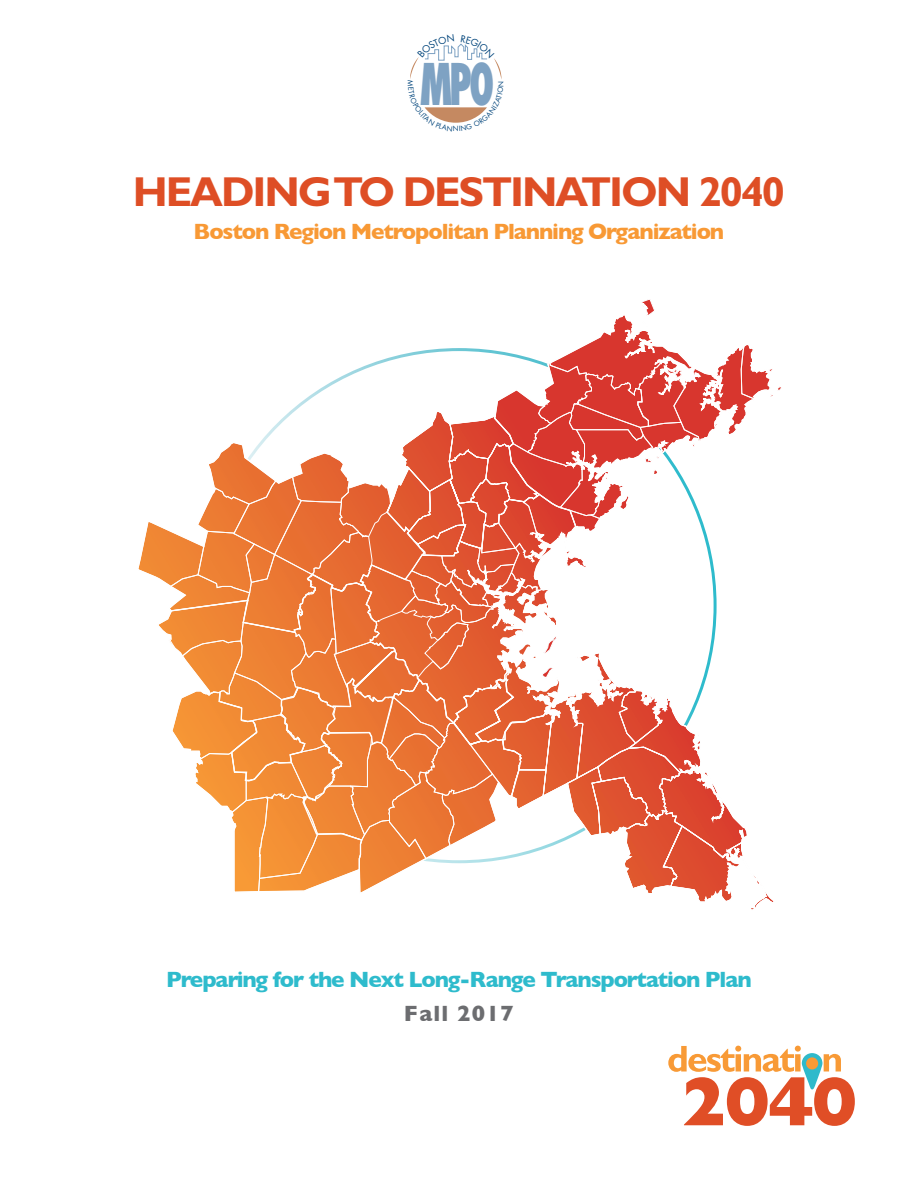
<style>
.page{position:relative;width:918px;height:1188px;background:#fff}
.page>*{position:absolute;margin:0;border:0;box-sizing:border-box;transform-origin:0 0}
.t1{font:800 69.6px "Gill Sans Std";color:#e04e26}
.t2{font:800 condensed 55.8px "Futura Std";color:#7ea2c3;scale:.7 1}
.t3{font:700 42px "Gill Sans Std";letter-spacing:-.05em;color:#de4e25}
.Subtitle{font:700 22.5px "Gill Sans";letter-spacing:-.05em;color:#2ebbcc}
.Subtitle-2{font:700 22.5px "Gill Sans";letter-spacing:-.05em;color:#f89935}
.Subtitle-3{font:700 22.5px "Gill Sans";letter-spacing:.05em;color:#6c6d70}
.t4{font:6.9px "Futura Std";color:#00447b}
</style>
<div class="page">
<svg style="left:138px;top:299px;width:643px;height:611px"></svg>
<svg style="left:668px;top:1046px;width:173px;height:43px"></svg>
<svg style="left:410px;top:43px;width:92px;height:80px"></svg>
<p class="t2" style="left:420px;top:49px;width:108px">MPO</p>
<p class="t4" style="left:415px;top:80px;width:8px;rotate:90deg">M</p>
<p class="t4" style="left:453px;top:125px;width:7px">N</p>
<p class="t3" style="left:133px;top:167px;width:654px">HEADING TO DESTINATION 2040</p>
<p class="Subtitle-2" style="left:194px;top:214px;width:532px">Boston Region Metropolitan Planning Organization</p>
<p class="Subtitle" style="left:166px;top:962px;width:587px">Preparing for the Next Long-Range Transportation Plan</p>
<p class="Subtitle-3" style="left:404px;top:996px;width:112px">Fall 2017</p>
<p class="t1" style="left:680px;top:1061px;width:179px">2040</p>
</div>
